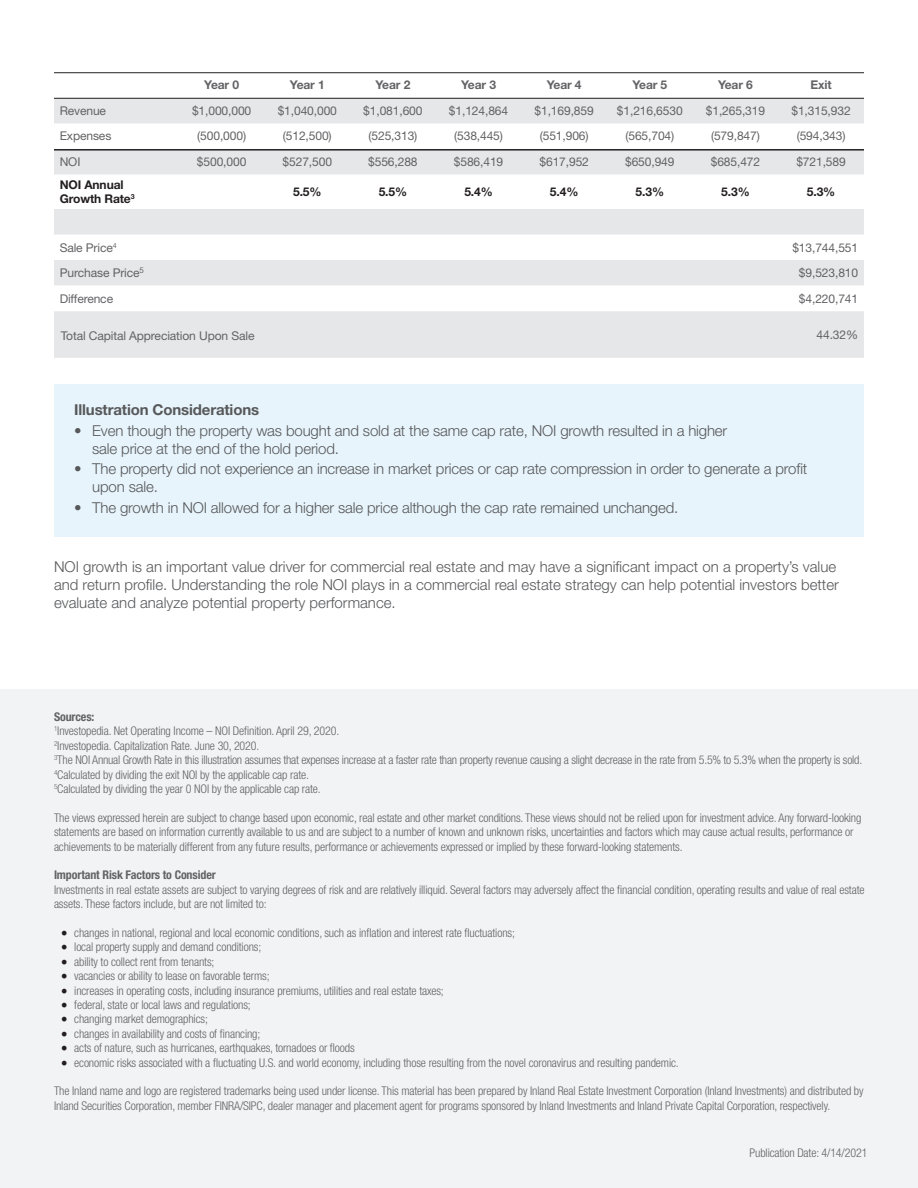
<style>
.page{position:relative;width:918px;height:1188px;background:#fff}
.page>*{position:absolute;margin:0;border:0;box-sizing:border-box;transform-origin:0 0}
.t1{font:300 15px/18px "Helvetica Neue LT Std";letter-spacing:-.01em;color:#57585a}
.t2{font:700 15px "Helvetica Neue LT Std";letter-spacing:-.01em;color:#57585a}
.t3{font:300 condensed 12px/14.4px "Helvetica Neue LT Std";letter-spacing:-.01em;color:#636366}
.t4{font:12px "Helvetica Neue LT Std";letter-spacing:-.01em;color:#636366}
.t5{font:700 12px/14.5px "Helvetica Neue LT Std";letter-spacing:-.01em;color:#231f20}
.t6{font:700 12px "Helvetica Neue LT Std";letter-spacing:-.01em;color:#636366}
.t7{font:700 condensed 12px "Helvetica Neue LT Std";letter-spacing:-.01em;color:#636366}
.s1{font-family:"Minion Pro";font-weight:400;font-stretch:normal;font-size:18px;color:#231f20}
</style>
<div class="page">
<div style="left:0;top:689px;width:918px;height:499px;background:#f2f3f4"></div>
<svg style="left:54px;top:99px;width:810px;height:259px;fill:#e6e7e9"></svg>
<svg style="left:54px;top:286px;width:810px;height:25px"></svg>
<hr style="left:54px;top:98px;width:810px;height:1px;background:#231f20">
<hr style="left:54px;top:149px;width:810px;height:2px;background:#231f20">
<hr style="left:54px;top:72px;width:810px;height:1px;background:#231f20">
<div style="left:54px;top:384px;width:810px;height:153px;background:#e7f4fb"></div>
<p class="t6" style="left:204px;top:78px;width:36px">Year 0</p>
<p class="t6" style="left:290px;top:78px;width:36px">Year 1</p>
<p class="t6" style="left:375px;top:78px;width:36px">Year 2</p>
<p class="t6" style="left:461px;top:78px;width:36px">Year 3</p>
<p class="t6" style="left:547px;top:78px;width:36px">Year 4</p>
<p class="t6" style="left:632px;top:78px;width:36px">Year 5</p>
<p class="t6" style="left:718px;top:78px;width:36px">Year 6</p>
<p class="t6" style="left:810px;top:78px;width:23px">Exit</p>
<p class="t4" style="left:60px;top:104px;width:48px">Revenue</p>
<p class="t4" style="left:192px;top:104px;width:61px">$1,000,000</p>
<p class="t4" style="left:278px;top:104px;width:61px">$1,040,000</p>
<p class="t4" style="left:363px;top:104px;width:61px">$1,081,600</p>
<p class="t4" style="left:449px;top:104px;width:61px">$1,124,864</p>
<p class="t4" style="left:535px;top:104px;width:61px">$1,169,859</p>
<p class="t4" style="left:617px;top:104px;width:67px">$1,216,6530</p>
<p class="t4" style="left:706px;top:104px;width:61px">$1,265,319</p>
<p class="t4" style="left:791px;top:104px;width:61px">$1,315,932</p>
<p class="t4" style="left:60px;top:129px;width:53px">Expenses</p>
<p class="t4" style="left:197px;top:129px;width:50px">(500,000)</p>
<p class="t4" style="left:283px;top:129px;width:50px">(512,500)</p>
<p class="t4" style="left:369px;top:129px;width:50px">(525,313)</p>
<p class="t4" style="left:454px;top:129px;width:50px">(538,445)</p>
<p class="t4" style="left:540px;top:129px;width:50px">(551,906)</p>
<p class="t4" style="left:625px;top:129px;width:50px">(565,704)</p>
<p class="t4" style="left:711px;top:129px;width:50px">(579,847)</p>
<p class="t4" style="left:797px;top:129px;width:50px">(594,343)</p>
<p class="t4" style="left:60px;top:155px;width:22px">NOI</p>
<p class="t4" style="left:197px;top:155px;width:51px">$500,000</p>
<p class="t4" style="left:283px;top:155px;width:51px">$527,500</p>
<p class="t4" style="left:368px;top:155px;width:51px">$556,288</p>
<p class="t4" style="left:454px;top:155px;width:51px">$586,419</p>
<p class="t4" style="left:540px;top:155px;width:51px">$617,952</p>
<p class="t4" style="left:625px;top:155px;width:51px">$650,949</p>
<p class="t4" style="left:711px;top:155px;width:51px">$685,472</p>
<p class="t4" style="left:796px;top:155px;width:51px">$721,589</p>
<p class="t5" style="left:60px;top:177px;width:76px">NOI Annual<br>Growth Rate<sup>3</sup></p>
<p class="t5" style="left:293px;top:184px;width:30px">5.5%</p>
<p class="t5" style="left:379px;top:184px;width:30px">5.5%</p>
<p class="t5" style="left:464px;top:184px;width:30px">5.4%</p>
<p class="t5" style="left:550px;top:184px;width:30px">5.4%</p>
<p class="t5" style="left:636px;top:184px;width:30px">5.3%</p>
<p class="t5" style="left:721px;top:184px;width:30px">5.3%</p>
<p class="t5" style="left:807px;top:184px;width:30px">5.3%</p>
<p class="t4" style="left:60px;top:240px;width:58px">Sale Price<sup>4</sup></p>
<p class="t4" style="left:792px;top:240px;width:67px">$13,744,551</p>
<p class="t4" style="left:60px;top:266px;width:86px">Purchase Price<sup>5</sup></p>
<p class="t4" style="left:799px;top:266px;width:61px">$9,523,810</p>
<p class="t4" style="left:60px;top:291px;width:55px">Difference</p>
<p class="t4" style="left:799px;top:291px;width:61px">$4,220,741</p>
<p class="t4" style="left:817px;top:327px;width:43px">44.32%</p>
<p class="t4" style="left:61px;top:329px;width:195px">Total Capital Appreciation Upon Sale</p>
<p class="t2" style="left:74px;top:400px;width:186px">Illustration Considerations</p>
<p class="t1" style="left:92px;top:421px;width:637px;text-indent:-18px">• Even though the property was bought and sold at the same cap rate, NOI growth resulted in a higher sale price at the end of the hold period.</p>
<p class="t1" style="left:92px;top:460px;width:717px;text-indent:-18px">• The property did not experience an increase in market prices or cap rate compression in order to generate a profit upon sale.</p>
<p class="t1" style="left:74px;top:498px;width:606px">• The growth in NOI allowed for a higher sale price although the cap rate remained unchanged.</p>
<p class="t1" style="left:54px;top:557px;width:786px">NOI growth is an important value driver for commercial real estate and may have a significant impact on a property’s value and return profile. Understanding the role NOI plays in a commercial real estate strategy can help potential investors better evaluate and analyze potential property performance.</p>
<p class="t7" style="left:54px;top:709px;width:42px">Sources:</p>
<p class="t3" style="left:54px;top:724px;width:287px"><sup>1</sup>Investopedia. Net Operating Income – NOI Definition. April 29, 2020.</p>
<p class="t3" style="left:54px;top:738px;width:207px"><sup>2</sup>Investopedia. Capitalization Rate. June 30, 2020.</p>
<p class="t3" style="left:54px;top:753px;width:810px"><sup>3</sup>The NOI Annual Growth Rate in this illustration assumes that expenses increase at a faster rate than property revenue causing a slight decrease in the rate from 5.5% to 5.3% when the property is sold.</p>
<p class="t3" style="left:54px;top:767px;width:257px"><sup>4</sup>Calculated by dividing the exit NOI by the applicable cap rate.</p>
<p class="t3" style="left:54px;top:781px;width:268px"><sup>5</sup>Calculated by dividing the year 0 NOI by the applicable cap rate.</p>
<p class="t3" style="left:54px;top:810px;width:809px">The views expressed herein are subject to change based upon economic, real estate and other market conditions. These views should not be relied upon for investment advice. Any forward-looking statements are based on information currently available to us and are subject to a number of known and unknown risks, uncertainties and factors which may cause actual results, performance or achievements to be materially different from any future results, performance or achievements expressed or implied by these forward-looking statements.</p>
<p class="t7" style="left:54px;top:868px;width:163px">Important Risk Factors to Consider</p>
<p class="t3" style="left:54px;top:882px;width:812px">Investments in real estate assets are subject to varying degrees of risk and are relatively illiquid. Several factors may adversely affect the financial condition, operating results and value of real estate assets. These factors include, but are not limited to:</p>
<p class="t3" style="left:61px;top:925px;width:456px"><span class="s1">•</span> changes in national, regional and local economic conditions, such as inflation and interest rate fluctuations;</p>
<p class="t3" style="left:61px;top:940px;width:202px"><span class="s1">•</span> local property supply and demand conditions;</p>
<p class="t3" style="left:61px;top:954px;width:155px"><span class="s1">•</span> ability to collect rent from tenants;</p>
<p class="t3" style="left:61px;top:969px;width:210px"><span class="s1">•</span> vacancies or ability to lease on favorable terms;</p>
<p class="t3" style="left:61px;top:983px;width:385px"><span class="s1">•</span> increases in operating costs, including insurance premiums, utilities and real estate taxes;</p>
<p class="t3" style="left:61px;top:997px;width:192px"><span class="s1">•</span> federal, state or local laws and regulations;</p>
<p class="t3" style="left:61px;top:1012px;width:149px"><span class="s1">•</span> changing market demographics;</p>
<p class="t3" style="left:61px;top:1026px;width:201px"><span class="s1">•</span> changes in availability and costs of financing;</p>
<p class="t3" style="left:61px;top:1041px;width:296px"><span class="s1">•</span> acts of nature, such as hurricanes, earthquakes, tornadoes or floods</p>
<p class="t3" style="left:61px;top:1055px;width:619px"><span class="s1">•</span> economic risks associated with a fluctuating U.S. and world economy, including those resulting from the novel coronavirus and resulting pandemic.</p>
<p class="t3" style="left:54px;top:1084px;width:811px">The Inland name and logo are registered trademarks being used under license. This material has been prepared by Inland Real Estate Investment Corporation (Inland Investments) and distributed by<br>Inland Securities Corporation, member FINRA/SIPC, dealer manager and placement agent for programs sponsored by Inland Investments and Inland Private Capital Corporation, respectively.</p>
<p class="t3" style="left:750px;top:1146px;width:119px">Publication Date: 4/14/2021</p>
</div>
